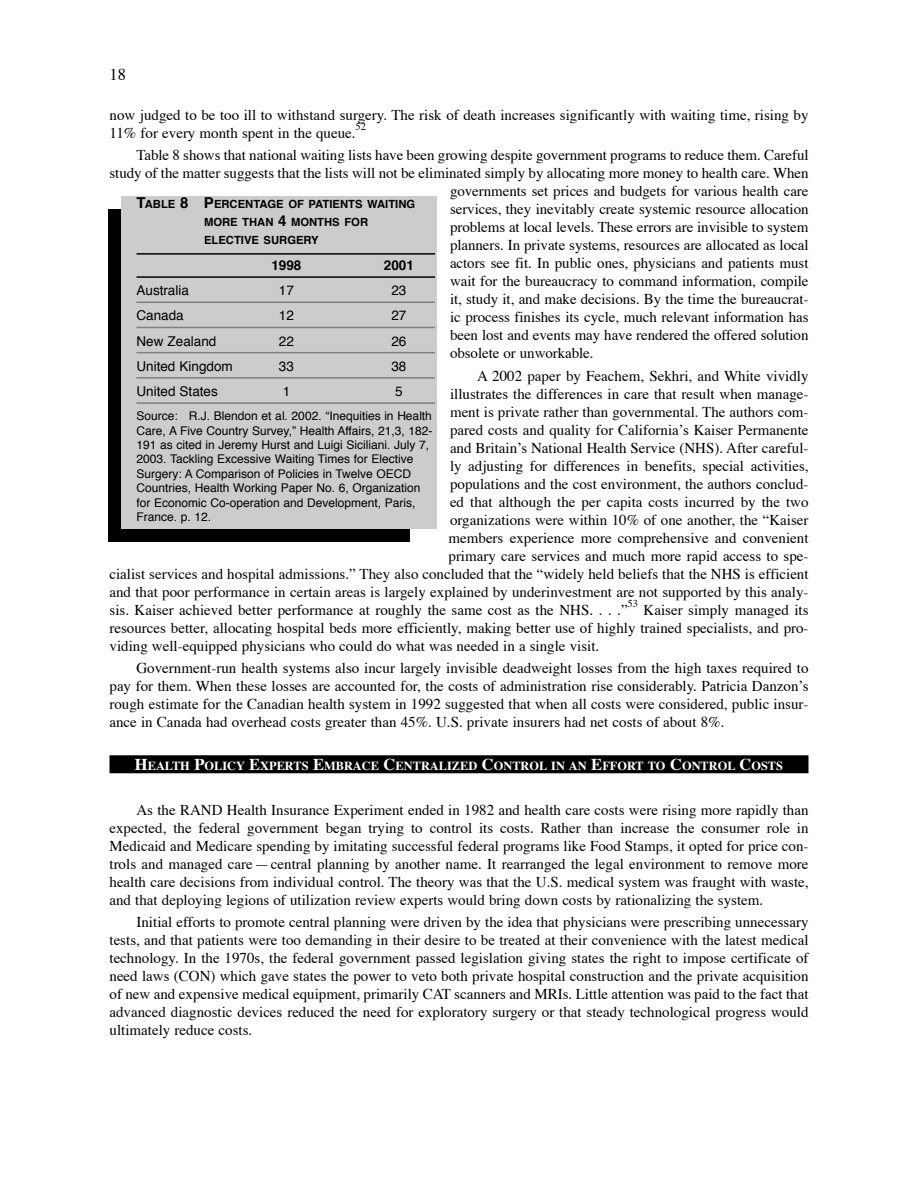
<style>
.page{position:relative;width:918px;height:1188px;background:#fff}
.page>*{position:absolute;margin:0;border:0;box-sizing:border-box;transform-origin:0 0}
.t1{font:16.5px "Times";color:#000}
.t2{font:15px/18px "Times";color:#000;text-align:justify}
.t3{font:13.5px "Helvetica";color:#000}
.t4{font:700 13.5px "Helvetica";color:#000}
.t5{font:700 12.3px "Times";color:#fff}
.t6{font:12px/14.4px "Helvetica";color:#000}
.t7{font:700 11.25px/18px "Helvetica";color:#000}
.t8{font:10.5px "Times";color:#000}
.s1{font-size:15px}
.s2{font-size:16.5px}
</style>
<div class="page">
<div style="left:110px;top:755px;width:698px;height:18px;background:#000"></div>
<div style="left:108px;top:209px;width:302px;height:333px;background:#000"></div>
<div style="left:122px;top:196px;width:301px;height:333px;background:#ccc"></div>
<div style="left:135px;top:196px;width:301px;height:333px;background:#ccc"></div>
<hr style="left:136px;top:253px;width:299px;height:2px;background:#000">
<hr style="left:136px;top:276px;width:299px;height:2px;background:#000">
<hr style="left:136px;top:302px;width:299px;height:1px;background:#808080">
<hr style="left:136px;top:327px;width:299px;height:1px;background:#808080">
<hr style="left:136px;top:352px;width:299px;height:1px;background:#808080">
<hr style="left:136px;top:377px;width:299px;height:2px;background:#808080">
<hr style="left:136px;top:402px;width:299px;height:2px;background:#808080">
<p class="t1" style="left:110px;top:68px;width:18px">18</p>
<p class="t2" style="left:110px;top:107px;width:701px">now judged to be too ill to withstand surgery. The risk of death increases significantly with waiting time, rising by<br>11% for every month spent in the queue.</p>
<p class="t8" style="left:356px;top:122px;width:12px">52</p>
<p class="t2" style="left:136px;top:148px;width:674px">Table 8 shows that national waiting lists have been growing despite government programs to reduce them. Careful</p>
<p class="t2" style="left:110px;top:166px;width:701px">study of the matter suggests that the lists will not be eliminated simply by allocating more money to health care. When</p>
<p class="t2" style="left:450px;top:184px;width:360px">governments set prices and budgets for various health care</p>
<p class="t2" style="left:450px;top:202px;width:360px">services, they inevitably create systemic resource allocation</p>
<p class="t2" style="left:450px;top:220px;width:360px">problems at local levels. These errors are invisible to system</p>
<p class="t2" style="left:450px;top:238px;width:360px">planners. In private systems, resources are allocated as local</p>
<p class="t2" style="left:450px;top:256px;width:360px">actors see fit. In public ones, physicians and patients must</p>
<p class="t2" style="left:450px;top:274px;width:360px">wait for the bureaucracy to command information, compile</p>
<p class="t2" style="left:450px;top:292px;width:360px">it, study it, and make decisions. By the time the bureaucrat-</p>
<p class="t2" style="left:450px;top:310px;width:360px">ic process finishes its cycle, much relevant information has</p>
<p class="t2" style="left:450px;top:328px;width:360px">been lost and events may have rendered the offered solution</p>
<p class="t2" style="left:450px;top:346px;width:145px">obsolete or unworkable.</p>
<p class="t2" style="left:477px;top:368px;width:333px">A 2002 paper by Feachem, Sekhri, and White vividly</p>
<p class="t2" style="left:450px;top:386px;width:360px">illustrates the differences in care that result when manage-</p>
<p class="t2" style="left:450px;top:404px;width:360px">ment is private rather than governmental. The authors com-</p>
<p class="t2" style="left:450px;top:422px;width:360px">pared costs and quality for California’s Kaiser Permanente</p>
<p class="t2" style="left:450px;top:440px;width:360px">and Britain’s National Health Service (NHS). After careful-</p>
<p class="t2" style="left:450px;top:458px;width:360px">ly adjusting for differences in benefits, special activities,</p>
<p class="t2" style="left:450px;top:476px;width:360px">populations and the cost environment, the authors conclud-</p>
<p class="t2" style="left:450px;top:494px;width:360px">ed that although the per capita costs incurred by the two</p>
<p class="t2" style="left:450px;top:512px;width:360px">organizations were within 10% of one another, the “Kaiser</p>
<p class="t2" style="left:448px;top:530px;width:362px">members experience more comprehensive and convenient</p>
<p class="t2" style="left:448px;top:548px;width:362px">primary care services and much more rapid access to spe-</p>
<p class="t2" style="left:110px;top:566px;width:701px">cialist services and hospital admissions.” They also concluded that the “widely held beliefs that the NHS is efficient</p>
<p class="t2" style="left:110px;top:584px;width:701px">and that poor performance in certain areas is largely explained by underinvestment are not supported by this analy-</p>
<p class="t2" style="left:110px;top:602px;width:520px">sis. Kaiser achieved better performance at roughly the same cost as the NHS. . . .”</p>
<p class="t7" style="left:204px;top:196px;width:213px;text-indent:-68px"><span class="s1">T</span>ABLE <span class="s1">8 P</span>ERCENTAGE OF PATIENTS WAITING<br>MORE THAN <span class="s1">4</span> MONTHS FOR<br>ELECTIVE SURGERY</p>
<p class="t4" style="left:271px;top:260px;width:32px">1998</p>
<p class="t4" style="left:384px;top:260px;width:32px">2001</p>
<p class="t3" style="left:136px;top:285px;width:54px">Australia</p>
<p class="t3" style="left:279px;top:285px;width:17px">17</p>
<p class="t3" style="left:391px;top:285px;width:17px">23</p>
<p class="t3" style="left:136px;top:310px;width:49px">Canada</p>
<p class="t3" style="left:279px;top:310px;width:17px">12</p>
<p class="t3" style="left:391px;top:310px;width:17px">27</p>
<p class="t3" style="left:136px;top:335px;width:81px">New Zealand</p>
<p class="t3" style="left:279px;top:335px;width:17px">22</p>
<p class="t3" style="left:391px;top:335px;width:17px">26</p>
<p class="t3" style="left:136px;top:360px;width:98px">United Kingdom</p>
<p class="t3" style="left:279px;top:360px;width:17px">33</p>
<p class="t3" style="left:391px;top:360px;width:17px">38</p>
<p class="t3" style="left:136px;top:386px;width:83px">United States</p>
<p class="t3" style="left:283px;top:386px;width:9px">1</p>
<p class="t3" style="left:395px;top:386px;width:9px">5</p>
<p class="t6" style="left:136px;top:410px;width:298px">Source: R.J. Blendon et al. 2002. “Inequities in Health Care, A Five Country Survey,” Health Affairs, 21,3, 182- 191 as cited in Jeremy Hurst and Luigi Siciliani. July 7, 2003. Tackling Excessive Waiting Times for Elective Surgery: A Comparison of Policies in Twelve OECD Countries, Health Working Paper No. 6, Organization for Economic Co-operation and Development, Paris, France. p. 12.</p>
<p class="t8" style="left:628px;top:599px;width:12px">53</p>
<p class="t2" style="left:110px;top:602px;width:701px;text-indent:534px">Kaiser simply managed its resources better, allocating hospital beds more efficiently, making better use of highly trained specialists, and pro&shy;viding well-equipped physicians who could do what was needed in a single visit.</p>
<p class="t2" style="left:110px;top:661px;width:701px;text-indent:27px">Government-run health systems also incur largely invisible deadweight losses from the high taxes required to pay for them. When these losses are accounted for, the costs of administration rise considerably. Patricia Danzon’s rough estimate for the Canadian health system in 1992 suggested that when all costs were considered, public insur&shy;ance in Canada had overhead costs greater than 45%. U.S. private insurers had net costs of about 8%.</p>
<p class="t5" style="left:135px;top:760px;width:650px"><span class="s2">H</span>EALTH <span class="s2">P</span>OLICY <span class="s2">E</span>XPERTS <span class="s2">E</span>MBRACE <span class="s2">C</span>ENTRALIZED <span class="s2">C</span>ONTROL IN AN <span class="s2">E</span>FFORT TO <span class="s2">C</span>ONTROL <span class="s2">C</span>OSTS</p>
<p class="t2" style="left:110px;top:802px;width:701px;text-indent:27px">As the RAND Health Insurance Experiment ended in 1982 and health care costs were rising more rapidly than expected, the federal government began trying to control its costs. Rather than increase the consumer role in Medicaid and Medicare spending by imitating successful federal programs like Food Stamps, it opted for price con&shy;trols and managed care—central planning by another name. It rearranged the legal environment to remove more health care decisions from individual control. The theory was that the U.S. medical system was fraught with waste, and that deploying legions of utilization review experts would bring down costs by rationalizing the system.</p>
<p class="t2" style="left:110px;top:914px;width:701px;text-indent:27px">Initial efforts to promote central planning were driven by the idea that physicians were prescribing unnecessary tests, and that patients were too demanding in their desire to be treated at their convenience with the latest medical technology. In the 1970s, the federal government passed legislation giving states the right to impose certificate of need laws (CON) which gave states the power to veto both private hospital construction and the private acquisition of new and expensive medical equipment, primarily CAT scanners and MRIs. Little attention was paid to the fact that advanced diagnostic devices reduced the need for exploratory surgery or that steady technological progress would ultimately reduce costs.</p>
</div>
